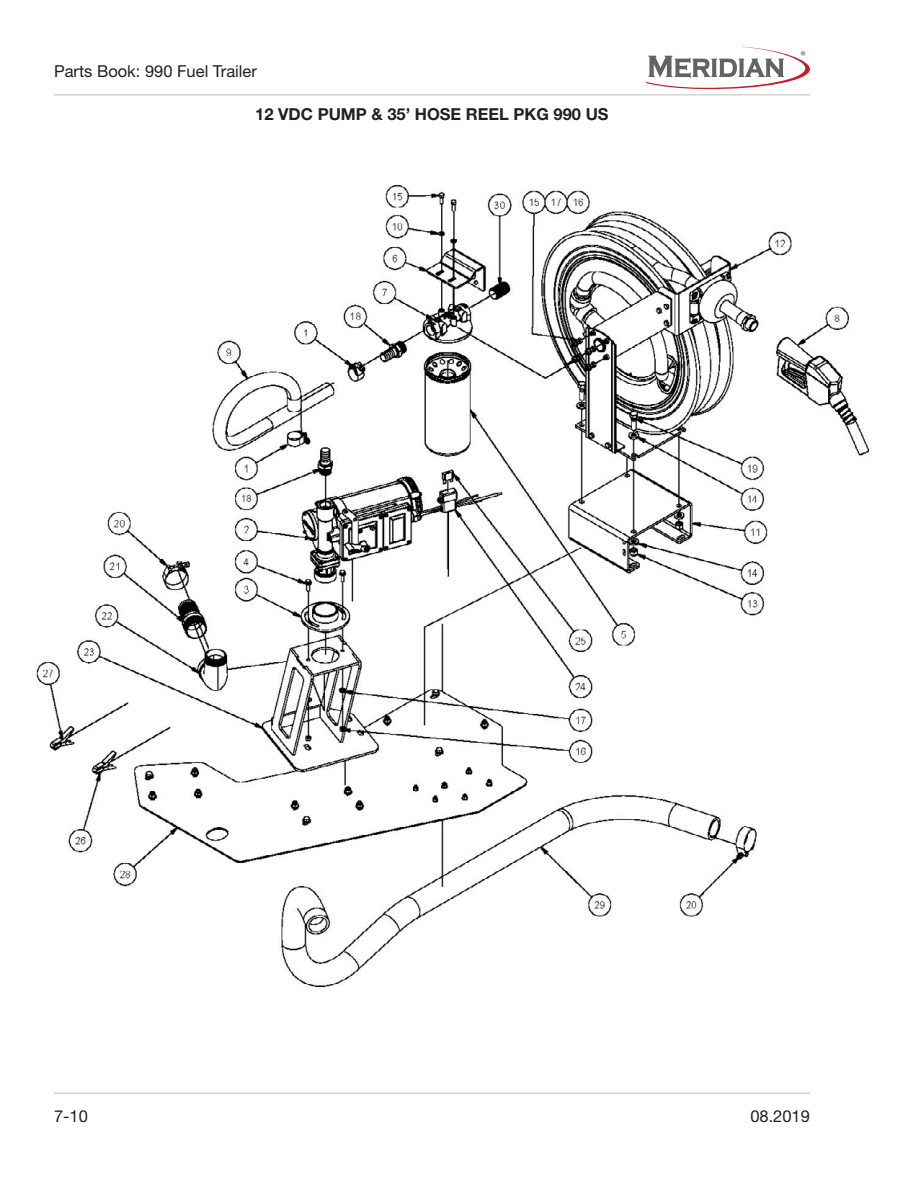
<style>
.page{position:relative;width:918px;height:1188px;background:#fff}
.page>*{position:absolute;margin:0;border:0;box-sizing:border-box;transform-origin:0 0}
.t1{font:16.5px "Helvetica Neue LT Pro";color:#231f20}
.PARAGRAPH_TITLE{font:700 16.5px "Helvetica Neue LT Std";color:#231f20}
.t2{font:12.75px "Myriad";color:#57585a}
</style>
<div class="page">
<hr style="left:54px;top:94px;width:756px;height:1px;background:#bcbdc0">
<hr style="left:54px;top:1093px;width:756px;height:1px;background:#bcbdc0">
<svg style="left:645px;top:46px;width:165px;height:43px"></svg>
<img style="left:36px;top:184px;width:834px;height:804px">
<p class="t1" style="left:54px;top:61px;width:204px">Parts Book: 990 Fuel Trailer</p>
<p class="PARAGRAPH_TITLE" style="left:255px;top:104px;width:355px">12 VDC PUMP &amp; 35’ HOSE REEL PKG 990 US</p>
<p class="t2" style="left:800px;top:48px;width:7px">®</p>
<p class="t1" style="left:54px;top:1106px;width:35px">7-10</p>
<p class="t1" style="left:750px;top:1106px;width:61px">08.2019</p>
</div>
